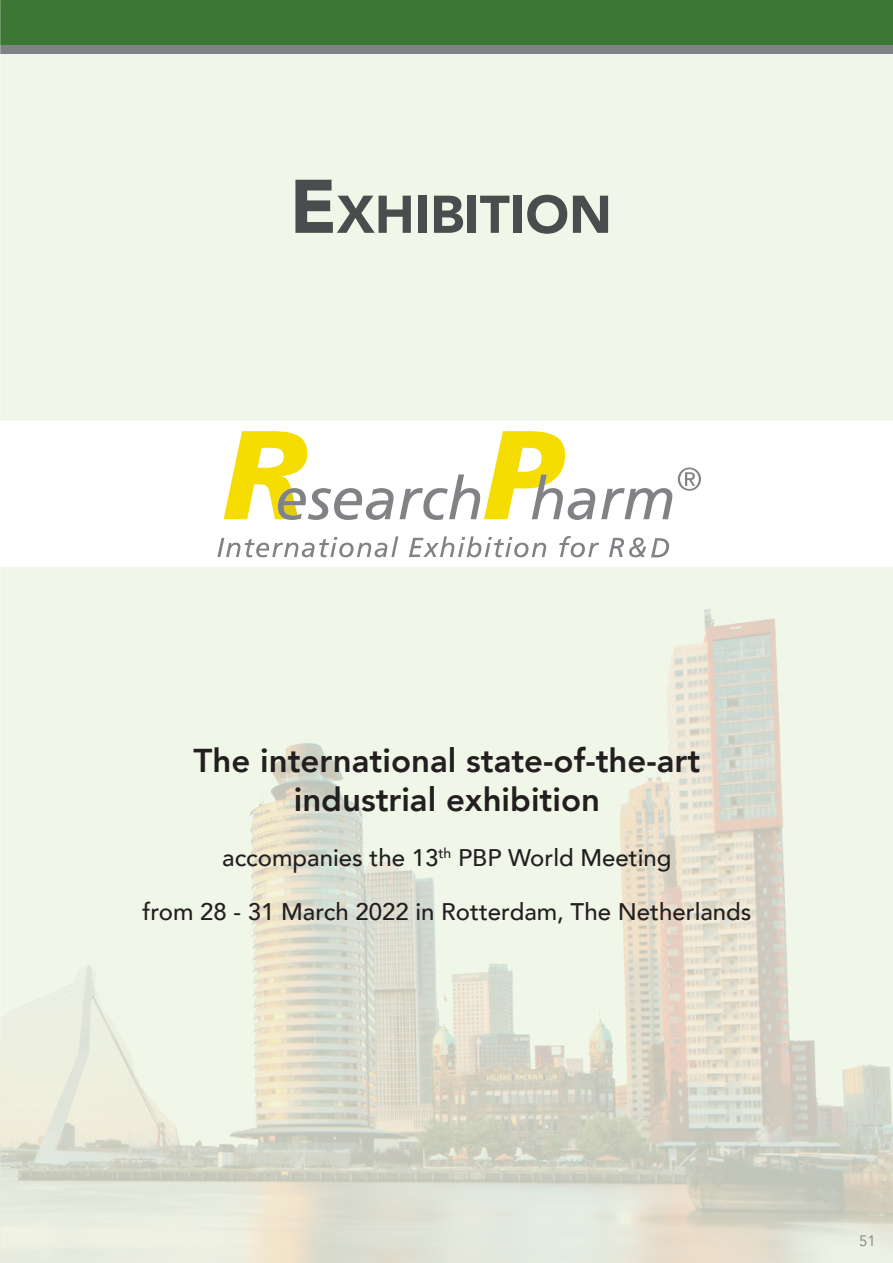
<style>
.page{position:relative;width:893px;height:1263px;background:#f1f7e8}
.page>*{position:absolute;margin:0;border:0;box-sizing:border-box;transform-origin:0 0}
.t1{font:900 52.5px "Avenir";color:#4b4c4d}
.t2{font:800 33px/39.6px "Avenir";color:#231f20;text-align:center}
.t3{font:500 24px "Avenir";color:#231f20}
.t4{font:15px "Avenir";color:#808285}
.s1{font-size:75px}
</style>
<div class="page">
<img style="left:12px;top:609px;width:881px;height:654px">
<div style="left:0;top:0;width:893px;height:46px;background:#3c7735"></div>
<div style="left:0;top:46px;width:893px;height:8px;background:#808285"></div>
<img style="left:0;top:0;width:1px;height:392px">
<svg style="left:0;top:1041px;width:12px;height:222px"></svg>
<div style="left:1px;top:421px;width:892px;height:146px;background:#fff"></div>
<svg style="left:224px;top:431px;width:170px;height:89px"></svg>
<svg style="left:400px;top:431px;width:195px;height:89px"></svg>
<svg style="left:601px;top:488px;width:71px;height:31px"></svg>
<svg style="left:217px;top:536px;width:181px;height:21px"></svg>
<svg style="left:409px;top:536px;width:137px;height:21px"></svg>
<svg style="left:559px;top:536px;width:40px;height:21px"></svg>
<svg style="left:609px;top:537px;width:60px;height:20px"></svg>
<svg style="left:678px;top:467px;width:23px;height:24px"></svg>
<h1 class="t1" style="left:290px;top:170px;width:324px"><span class="s1">E</span>XHIBITION</h1>
<h2 class="t2" style="left:194px;top:740px;width:508px">The international state-of-the-art industrial exhibition</h2>
<p class="t3" style="left:222px;top:836px;width:451px">accompanies the 13<sup>th</sup> PBP World Meeting</p>
<p class="t3" style="left:142px;top:891px;width:611px">from 28 - 31 March 2022 in Rotterdam, The Netherlands</p>
<p class="t4" style="left:859px;top:1232px;width:18px">51</p>
</div>
